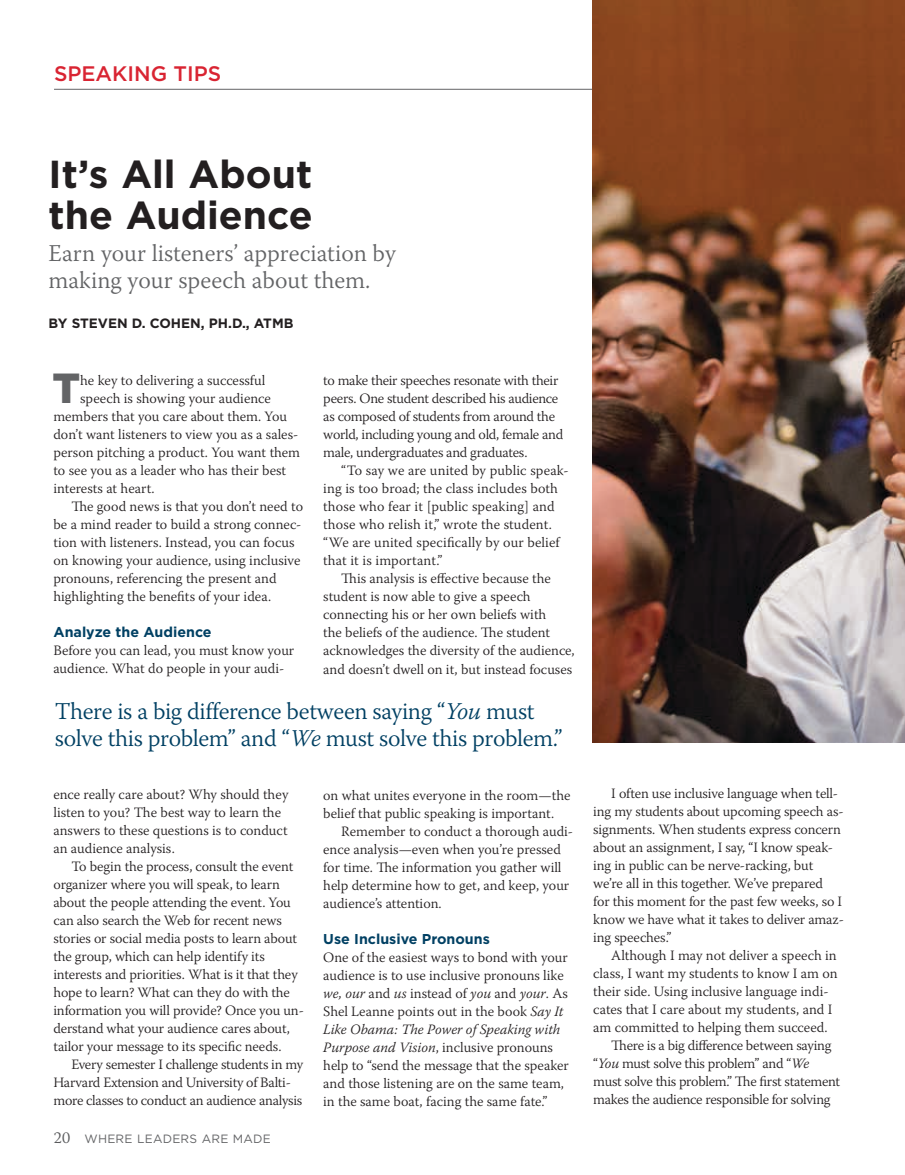
<style>
.page{position:relative;width:905px;height:1175px;background:#fff}
.page>*{position:absolute;margin:0;border:0;box-sizing:border-box;transform-origin:0 0}
.t1{font:900 42px "Gotham";color:#636466}
.t2{font:700 39px/40.5px "Gotham";color:#231f20}
.t3{font:300 24px/27px "Warnock Pro";letter-spacing:-.015em;color:#004063}
.t4{font:300 24px/27px "Warnock Pro";color:#636466}
.t5{font:500 21px "Gotham";color:#d92432}
.t6{font:300 14.25px/18px "Warnock Pro";color:#231f20}
.t7{font:300 14.25px/18px "Warnock Pro";letter-spacing:-.02em;color:#231f20}
.t8{font:700 14.25px "Gotham";color:#004063}
.t9{font:700 13.5px "Gotham";color:#231f20}
.t10{font:12px "Gotham";letter-spacing:.02em;color:#636466}
.s1{font-style:italic}
.s2{font-family:"Warnock Pro";font-weight:300;font-size:16.5px;color:#58595b}
</style>
<div class="page">
<hr style="left:54px;top:89px;width:850px;height:1px;background:#636466">
<img style="left:592px;top:0;width:312px;height:742px">
<h3 class="t5" style="left:54px;top:59px;width:169px">SPEAKING TIPS</h3>
<h2 class="t2" style="left:49px;top:154px;width:265px">It’s All About the Audience</h2>
<h3 class="t4" style="left:49px;top:239px;width:349px">Earn your listeners’ appreciation by making your speech about them.</h3>
<p class="t9" style="left:49px;top:314px;width:246px">BY STEVEN D. COHEN, PH.D., ATMB</p>
<h1 class="t1" style="left:52px;top:359px;width:29px">T</h1>
<p class="t6" style="left:80px;top:371px;width:187px">he key to delivering a successful</p>
<p class="t6" style="left:80px;top:389px;width:192px">speech is showing your audience</p>
<p class="t6" style="left:53px;top:407px;width:235px">members that you care about them. You</p>
<p class="t6" style="left:53px;top:425px;width:246px">don’t want listeners to view you as a sales-</p>
<p class="t6" style="left:53px;top:442px;width:248px">person pitching a product. You want them</p>
<p class="t6" style="left:53px;top:460px;width:234px">to see you as a leader who has their best</p>
<p class="t6" style="left:53px;top:478px;width:103px">interests at heart.</p>
<p class="t6" style="left:71px;top:496px;width:233px">The good news is that you don’t need to</p>
<p class="t6" style="left:53px;top:514px;width:249px">be a mind reader to build a strong connec-</p>
<p class="t6" style="left:53px;top:532px;width:243px">tion with listeners. Instead, you can focus</p>
<p class="t6" style="left:53px;top:550px;width:248px">on knowing your audience, using inclusive</p>
<p class="t6" style="left:53px;top:568px;width:225px">pronouns, referencing the present and</p>
<p class="t6" style="left:53px;top:586px;width:219px">highlighting the benefits of your idea.</p>
<p class="t8" style="left:53px;top:622px;width:160px">Analyze the Audience</p>
<p class="t6" style="left:53px;top:640px;width:242px">Before you can lead, you must know your audience. What do people in your audi-</p>
<p class="t7" style="left:323px;top:371px;width:241px">to make their speeches resonate with their peers. One student described his audience as composed of students from around the world, including young and old, female and male, undergraduates and graduates.</p>
<p class="t6" style="left:323px;top:461px;width:247px;text-indent:18px">“To say we are united by public speak&shy;ing is too broad; the class includes both those who fear it [public speaking] and those who relish it,” wrote the student. “We are united specifically by our belief that it is important.”</p>
<p class="t6" style="left:323px;top:569px;width:253px;text-indent:18px">This analysis is effective because the student is now able to give a speech connecting his or her own beliefs with<br>the beliefs of the audience. The student acknowledges the diversity of the audience, and doesn’t dwell on it, but instead focuses</p>
<h3 class="t3" style="left:55px;top:697px;width:509px">There is a big difference between saying “<span class="s1">You</span> must solve this problem” and “<span class="s1">We</span> must solve this problem.”</h3>
<p class="t6" style="left:53px;top:784px;width:236px">ence really care about? Why should they listen to you? The best way to learn the answers to these questions is to conduct an audience analysis.</p>
<p class="t6" style="left:53px;top:856px;width:252px;text-indent:18px">To begin the process, consult the event organizer where you will speak, to learn about the people attending the event. You can also search the Web for recent news stories or social media posts to learn about the group, which can help identify its interests and priorities. What is it that they hope to learn? What can they do with the information you will provide? Once you un&shy;derstand what your audience cares about, tailor your message to its specific needs.</p>
<p class="t7" style="left:53px;top:1054px;width:251px;text-indent:18px">Every semester I challenge students in my<br>Harvard Extension and University of Balti&shy;more classes to conduct an audience analysis</p>
<p class="t10" style="left:54px;top:1131px;width:219px"><span class="s2">20</span> WHERE LEADERS ARE MADE</p>
<p class="t6" style="left:323px;top:785px;width:249px">on what unites everyone in the room—the belief that public speaking is important.</p>
<p class="t6" style="left:323px;top:821px;width:251px;text-indent:18px">Remember to conduct a thorough audi&shy;ence analysis—even when you’re pressed for time. The information you gather will help determine how to get, and keep, your audience’s attention.</p>
<p class="t8" style="left:323px;top:929px;width:168px">Use Inclusive Pronouns</p>
<p class="t6" style="left:323px;top:947px;width:247px">One of the easiest ways to bond with your audience is to use inclusive pronouns like <span class="s1">we, our</span> and <span class="s1">us</span> instead of <span class="s1">you</span> and <span class="s1">your</span>. As Shel Leanne points out in the book <span class="s1">Say It Like Obama: The Power of Speaking with Purpose and Vision</span>, inclusive pronouns help to “send the message that the speaker and those listening are on the same team, in the same boat, facing the same fate.”</p>
<p class="t6" style="left:593px;top:783px;width:252px;text-indent:18px">I often use inclusive language when tell&shy;ing my students about upcoming speech as&shy;signments. When students express concern about an assignment, I say, “I know speak&shy;ing in public can be nerve-racking, but we’re all in this together. We’ve prepared<br>for this moment for the past few weeks, so I know we have what it takes to deliver amaz&shy;ing speeches.”</p>
<p class="t6" style="left:611px;top:945px;width:227px">Although I may not deliver a speech in</p>
<p class="t6" style="left:593px;top:963px;width:246px">class, I want my students to know I am on</p>
<p class="t6" style="left:593px;top:981px;width:237px">their side. Using inclusive language indi-</p>
<p class="t6" style="left:593px;top:999px;width:241px">cates that I care about my students, and I</p>
<p class="t6" style="left:593px;top:1017px;width:236px">am committed to helping them succeed.</p>
<p class="t7" style="left:611px;top:1035px;width:222px">There is a big difference between saying</p>
<p class="t7" style="left:593px;top:1053px;width:218px">“<span class="s1">You</span> must solve this problem” and “<span class="s1">We</span></p>
<p class="t7" style="left:593px;top:1071px;width:248px">must solve this problem.” The first statement</p>
<p class="t7" style="left:593px;top:1089px;width:239px">makes the audience responsible for solving</p>
</div>
